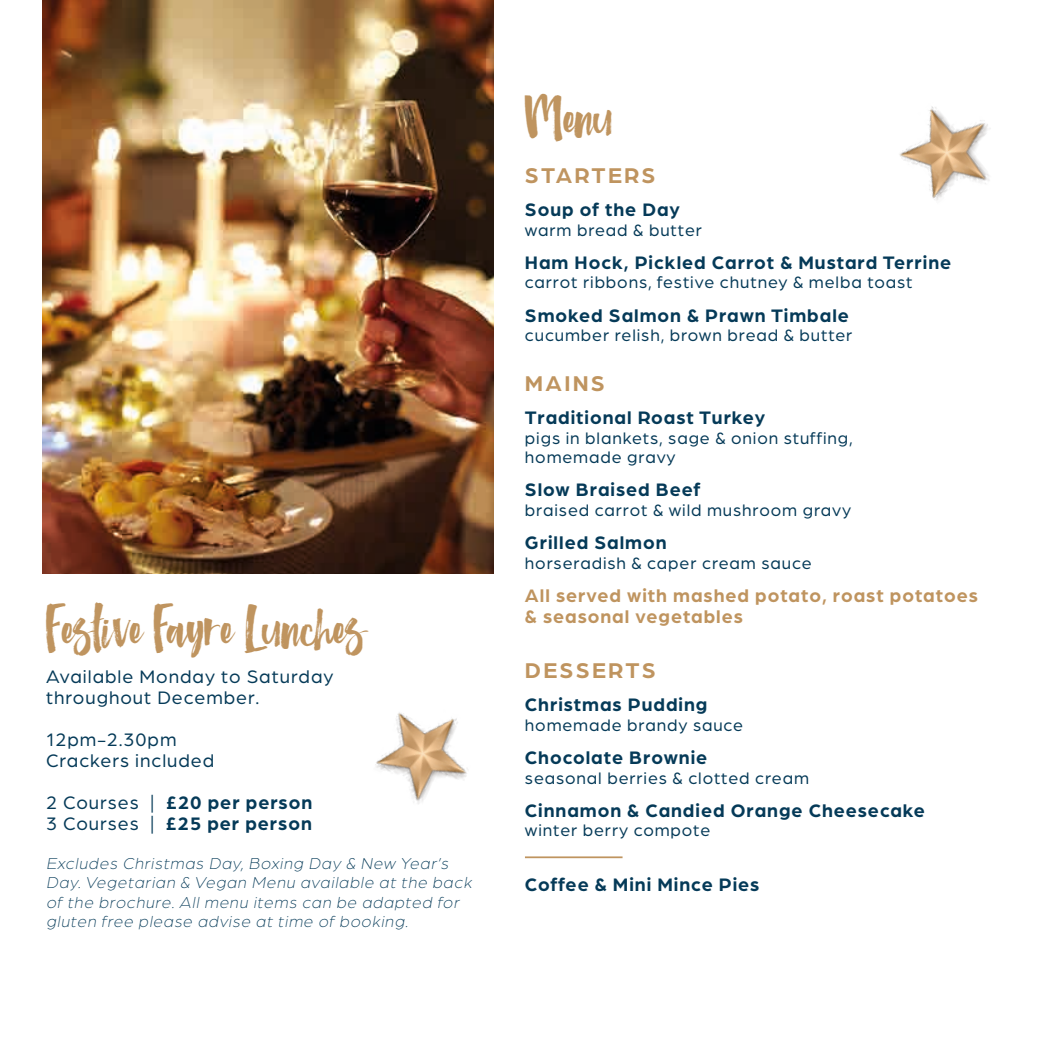
<style>
.page{position:relative;width:1042px;height:1042px;background:#fff}
.page>*{position:absolute;margin:0;border:0;box-sizing:border-box;transform-origin:0 0}
.t1{font:47.25px "Glamz";color:#bf945f}
.t2{font:700 22.75px "Arboria";letter-spacing:.1em;color:#bf945f}
.t3{font:700 19.25px/21px "Arboria";letter-spacing:.05em;color:#053a58}
.t4{font:19.25px/21px "Arboria";letter-spacing:.05em;color:#053a58}
.t5{font:700 19.25px/21px "Arboria";letter-spacing:.05em;color:#bf945f}
.t6{font:17.5px/19.4px "Arboria";letter-spacing:.05em;color:#053a58}
.t7{font:italic 300 16.8px/19.4px "Arboria";color:#053a58}
.s1{font-weight:400}
</style>
<div class="page">
<hr style="left:525px;top:856px;width:97px;height:2px;background:#bf945f">
<img style="left:42px;top:0;width:452px;height:573px">
<img style="left:899px;top:106px;width:91px;height:94px">
<img style="left:375px;top:712px;width:93px;height:92px">
<h1 class="t1" style="left:46px;top:600px;width:320px">Festive Fayre Lunches</h1>
<p class="t4" style="left:46px;top:665px;width:289px">Available Monday to Saturday throughout December.</p>
<p class="t4" style="left:46px;top:728px;width:170px">12pm-2.30pm<br>Crackers included</p>
<p class="t3" style="left:46px;top:790px;width:268px"><span class="s1">2 Courses |</span> £20 per person<br><span class="s1">3 Courses |</span> £25 per person</p>
<p class="t7" style="left:46px;top:853px;width:430px">Excludes Christmas Day, Boxing Day &amp; New Year’s Day.Vegetarian &amp; Vegan Menu available at the back of the brochure. All menu items can be adapted for gluten free please advise at time of booking.</p>
<h1 class="t1" style="left:525px;top:89px;width:89px">Menu</h1>
<h2 class="t2" style="left:525px;top:160px;width:132px">STARTERS</h2>
<p class="t3" style="left:525px;top:198px;width:157px">Soup of the Day</p>
<p class="t6" style="left:525px;top:219px;width:178px">warm bread &amp; butter</p>
<p class="t3" style="left:525px;top:251px;width:428px">Ham Hock, Pickled Carrot &amp; Mustard Terrine</p>
<p class="t6" style="left:525px;top:272px;width:389px">carrot ribbons, festive chutney &amp; melba toast</p>
<p class="t3" style="left:525px;top:303px;width:325px">Smoked Salmon &amp; Prawn Timbale</p>
<p class="t6" style="left:525px;top:325px;width:329px">cucumber relish, brown bread &amp; butter</p>
<h2 class="t2" style="left:525px;top:368px;width:81px">MAINS</h2>
<p class="t3" style="left:525px;top:406px;width:242px">Traditional Roast Turkey</p>
<p class="t6" style="left:525px;top:427px;width:329px">pigs in blankets, sage &amp; onion stuffing, homemade gravy</p>
<p class="t3" style="left:525px;top:478px;width:177px">Slow Braised Beef</p>
<p class="t6" style="left:525px;top:500px;width:328px">braised carrot &amp; wild mushroom gravy</p>
<p class="t3" style="left:525px;top:531px;width:143px">Grilled Salmon</p>
<p class="t6" style="left:525px;top:552px;width:288px">horseradish &amp; caper cream sauce</p>
<p class="t5" style="left:525px;top:584px;width:454px">All served with mashed potato, roast potatoes &amp; seasonal vegetables</p>
<h2 class="t2" style="left:525px;top:655px;width:132px">DESSERTS</h2>
<p class="t3" style="left:525px;top:693px;width:184px">Christmas Pudding</p>
<p class="t6" style="left:525px;top:714px;width:220px">homemade brandy sauce</p>
<p class="t3" style="left:525px;top:746px;width:184px">Chocolate Brownie</p>
<p class="t6" style="left:525px;top:767px;width:286px">seasonal berries &amp; clotted cream</p>
<p class="t3" style="left:525px;top:799px;width:401px">Cinnamon &amp; Candied Orange Cheesecake</p>
<p class="t6" style="left:525px;top:820px;width:187px">winter berry compote</p>
<p class="t3" style="left:525px;top:873px;width:236px">Coffee &amp; Mini Mince Pies</p>
</div>
